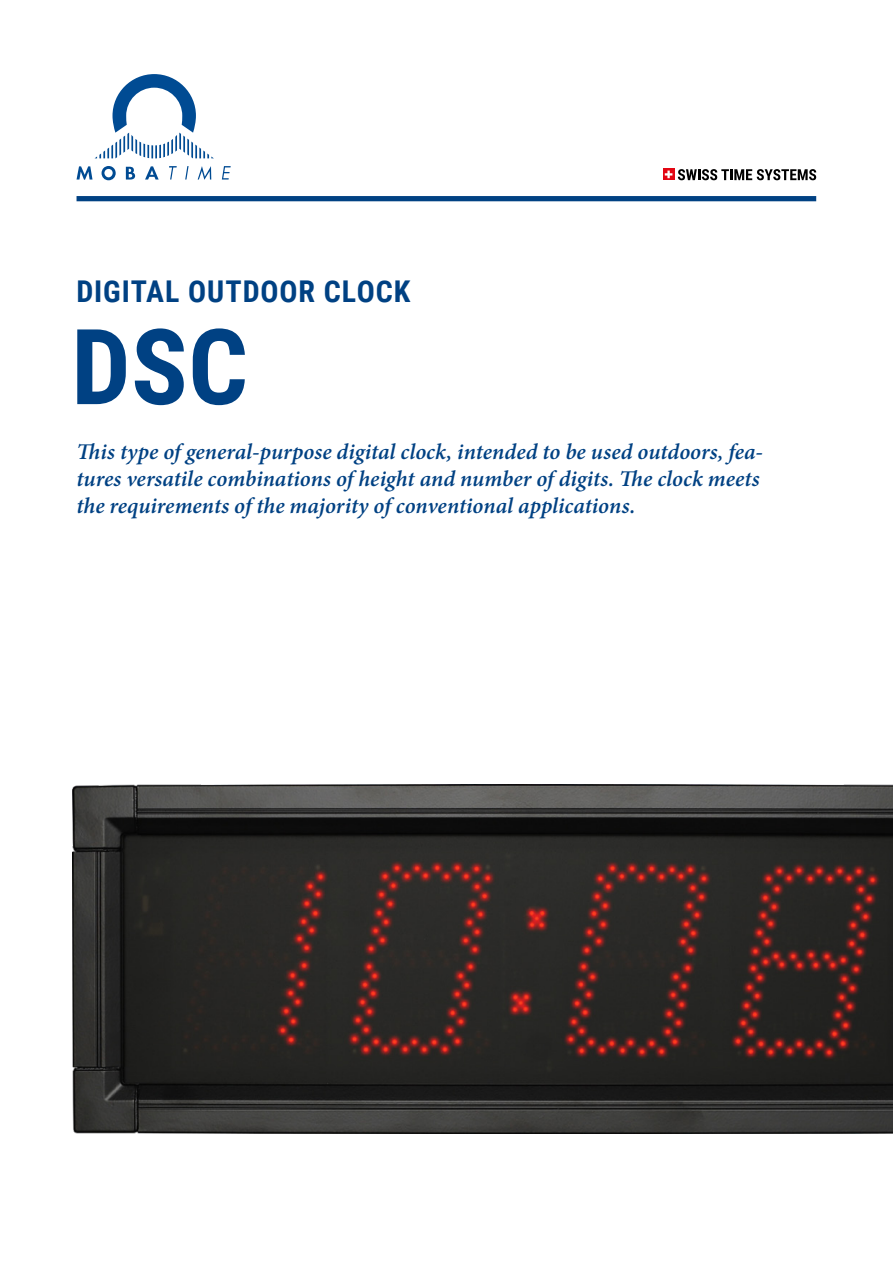
<style>
.page{position:relative;width:893px;height:1263px;background:#fff}
.page>*{position:absolute;margin:0;border:0;box-sizing:border-box;transform-origin:0 0}
.t1{font:700 105px "Roboto Condensed";color:#004183}
.t2{font:700 30px "Roboto Condensed";letter-spacing:.03em;color:#004183}
.t3{font:italic 600 22.5px/27px "Minion Pro";color:#004183}
</style>
<div class="page">
<svg style="left:95px;top:74px;width:119px;height:84px"></svg>
<svg style="left:77px;top:166px;width:15px;height:14px"></svg>
<svg style="left:102px;top:166px;width:14px;height:14px"></svg>
<svg style="left:126px;top:167px;width:9px;height:13px"></svg>
<svg style="left:145px;top:166px;width:14px;height:14px"></svg>
<svg style="left:169px;top:166px;width:8px;height:14px"></svg>
<svg style="left:185px;top:166px;width:4px;height:14px"></svg>
<svg style="left:198px;top:166px;width:13px;height:14px"></svg>
<svg style="left:222px;top:166px;width:9px;height:14px"></svg>
<svg style="left:663px;top:169px;width:11px;height:11px"></svg>
<svg style="left:665px;top:171px;width:7px;height:7px"></svg>
<svg style="left:678px;top:169px;width:138px;height:11px"></svg>
<div style="left:77px;top:196px;width:739px;height:5px;background:#004183"></div>
<img style="left:72px;top:784px;width:821px;height:349px">
<p class="t2" style="left:77px;top:270px;width:335px">DIGITAL OUTDOOR CLOCK</p>
<p class="t1" style="left:71px;top:293px;width:178px">DSC</p>
<p class="t3" style="left:77px;top:438px;width:688px">This type of general-purpose digital clock, intended to be used outdoors, fea&shy;tures versatile combinations of height and number of digits. The clock meets the requirements of the majority of conventional applications.</p>
</div>
